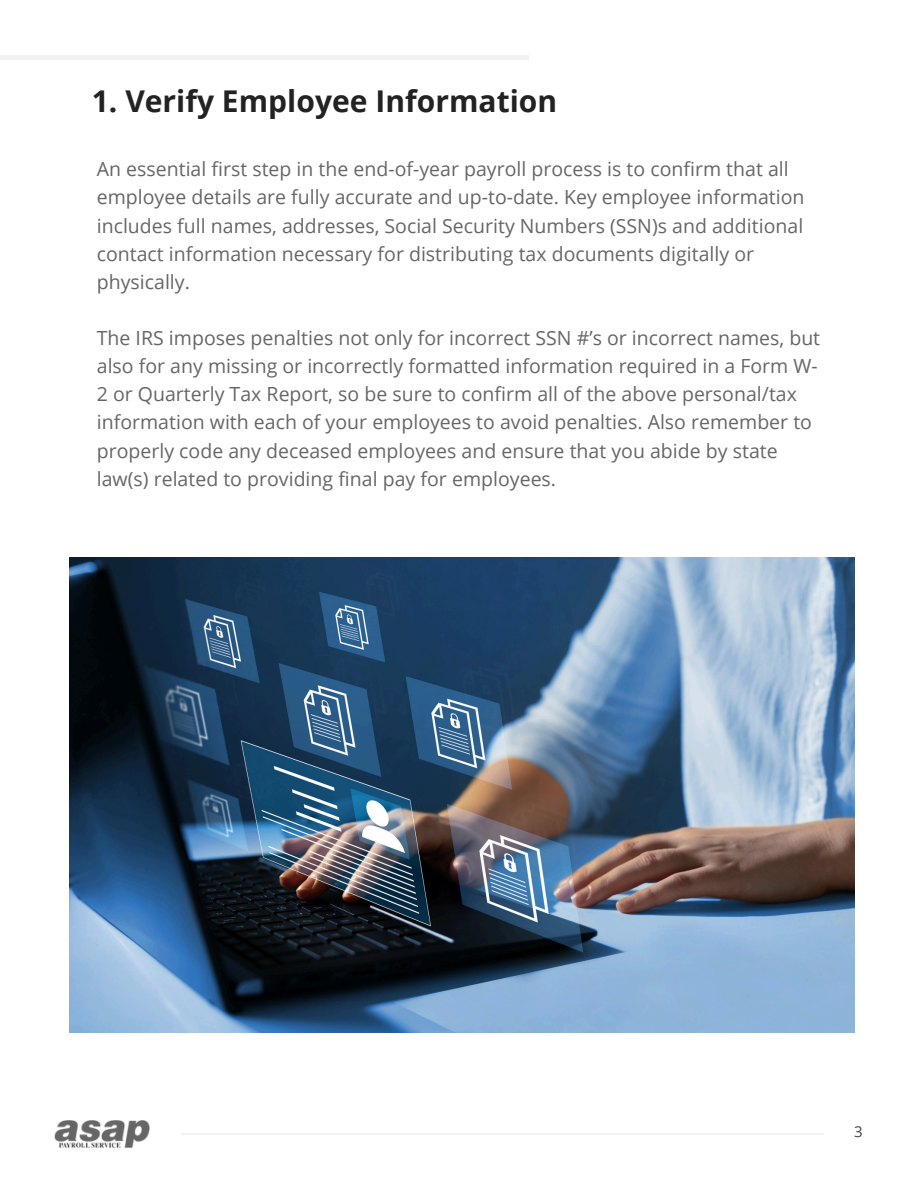
<style>
.page{position:relative;width:918px;height:1188px;background:#fff}
.page>*{position:absolute;margin:0;border:0;box-sizing:border-box;transform-origin:0 0}
.t1{font:700 30px "Open Sans";color:#222}
.t2{font:19.5px/28.2px "Open Sans";color:#666}
.t3{font:15px "Open Sans";color:#444}
</style>
<div class="page">
<img style="left:54px;top:1120px;width:96px;height:28px">
<img style="left:69px;top:558px;width:785px;height:474px">
<p class="t1" style="left:92px;top:80px;width:467px">1. Verify Employee Information</p>
<p class="t2" style="left:97px;top:155px;width:709px">An essential first step in the end-of-year payroll process is to confirm that all employee details are fully accurate and up-to-date. Key employee information includes full names, addresses, Social Security Numbers (SSN)s and additional contact information necessary for distributing tax documents digitally or physically.</p>
<p class="t2" style="left:97px;top:323px;width:725px">The IRS imposes penalties not only for incorrect SSN #’s or incorrect names, but also for any missing or incorrectly formatted information required in a Form W-2 or Quarterly Tax Report, so be sure to confirm all of the above personal/tax information with each of your employees to avoid penalties. Also remember to properly code any deceased employees and ensure that you abide by state law(s) related to providing final pay for employees.</p>
<p class="t3" style="left:854px;top:1121px;width:10px">3</p>
</div>
